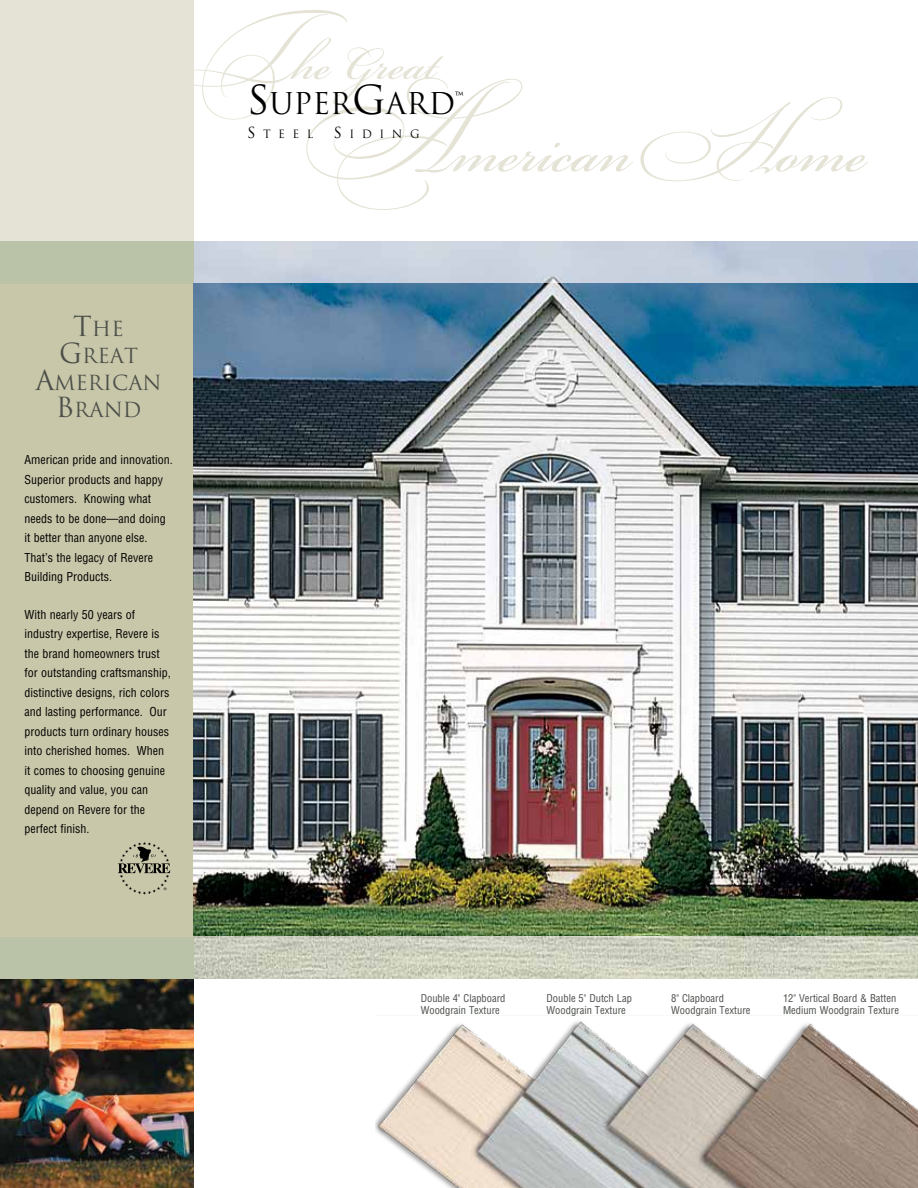
<style>
.page{position:relative;width:918px;height:1188px;background:#fff}
.page>*{position:absolute;margin:0;border:0;box-sizing:border-box;transform-origin:0 0}
.t1{font:92.25px "Bickham Script MM 400";color:#e5e3d6}
.t2{font:71.7px "Bickham Script MM 400";color:#e5e3d6}
.t3{font:29.25px "Trajan";color:#000}
.t4{font:20.25px/27px "Trajan";color:#4c504a;text-align:center}
.t5{font:condensed 12px/19.5px "Helvetica";color:#000}
.t6{font:11.25px "Trajan";letter-spacing:.665em;color:#000}
.t7{font:11.25px "Trajan";color:#000}
.t8{font:condensed 10.5px/12px "Helvetica";color:#4c504a}
.s1{font-family:"Bickham Script MM Sw Caps 400"}
.s2{font-family:"Bickham Script MM Sw Caps 400";font-size:71.7px}
.s3{font-size:39px}
.s4{font-size:14.85px}
.s5{font-size:27px}
</style>
<div class="page">
<img style="left:375px;top:1021px;width:543px;height:167px">
<hr style="left:915px;top:241px;width:3px;height:42px;background:#bac2a8">
<img style="left:194px;top:242px;width:724px;height:737px">
<div style="left:0;top:0;width:194px;height:265px;background:#e5e3d6"></div>
<img style="left:0;top:979px;width:194px;height:209px">
<div style="left:0;top:253px;width:194px;height:720px;background:#c9c7a9"></div>
<svg style="left:118px;top:842px;width:52px;height:53px"></svg>
<div style="left:0;top:241px;width:194px;height:42px;background:#bac2a8"></div>
<div style="left:0;top:937px;width:194px;height:42px;background:#bac2a8"></div>
<img style="left:193px;top:284px;width:725px;height:652px">
<h2 class="t2" style="left:171px;top:25px;width:268px"><span class="s1">T</span>he Great</h2>
<h1 class="t1" style="left:295px;top:102px;width:573px"><span class="s1">A</span>merican<span class="s2">H</span>ome</h1>
<h3 class="t3" style="left:247px;top:86px;width:210px"><span class="s3">S</span>UPER<span class="s3">G</span>ARD</h3>
<p class="t7" style="left:455px;top:89px;width:10px">™</p>
<p class="t6" style="left:247px;top:127px;width:68px"><span class="s4">S</span>TEEL</p>
<p class="t6" style="left:334px;top:127px;width:88px"><span class="s4">S</span>IDING</p>
<h3 class="t4" style="left:35px;top:315px;width:128px"><span class="s5">T</span>HE<br><span class="s5">G</span> REAT<br><span class="s5">A</span>MERICAN<br><span class="s5">B</span>RAND</h3>
<p class="t5" style="left:25px;top:450px;width:150px">American pride and innovation.<br>Superior products and happy customers. Knowing what needs to be done—and doing it better than anyone else.<br>That’s the legacy of Revere<br>Building Products.</p>
<p class="t5" style="left:25px;top:604px;width:148px">With nearly 50 years of industry expertise, Revere is the brand homeowners trust for outstanding craftsmanship, distinctive designs, rich colors and lasting performance. Our products turn ordinary houses into cherished homes. When it comes to choosing genuine quality and value, you can depend on Revere for the perfect finish.</p>
<p class="t8" style="left:421px;top:992px;width:86px">Double 4" Clapboard<br>Woodgrain Texture</p>
<p class="t8" style="left:671px;top:992px;width:81px">8" Clapboard<br>Woodgrain Texture</p>
<p class="t8" style="left:783px;top:992px;width:117px">12" Vertical Board &amp; Batten<br>Medium Woodgrain Texture</p>
<p class="t8" style="left:547px;top:992px;width:87px">Double 5" Dutch Lap<br>Woodgrain Texture</p>
</div>
